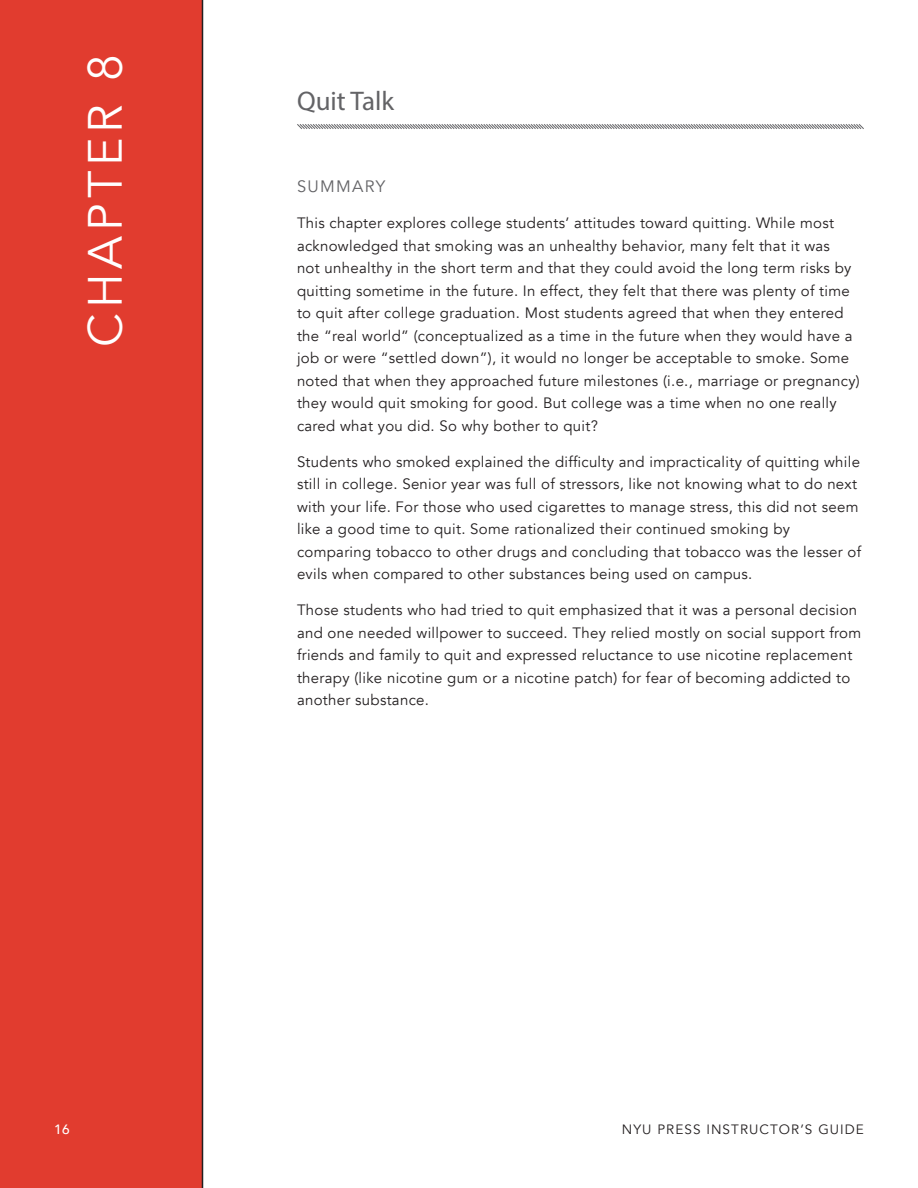
<style>
.page{position:relative;width:918px;height:1188px;background:#fff}
.page>*{position:absolute;margin:0;border:0;box-sizing:border-box;transform-origin:0 0}
.t1{font:48px "Avenir";letter-spacing:.1em;color:#fff}
.t2{font:27px "Myriad Pro";color:#636366}
.t3{font:16.5px "Avenir";letter-spacing:.08em;color:#636366}
.t4{font:15px/22.5px "Avenir";letter-spacing:.02em;color:#231f20}
.t5{font:13.5px "Avenir";letter-spacing:.08em;color:#231f20}
.t6{font:500 13.5px "Avenir";color:#fff}
</style>
<div class="page">
<div style="left:0;top:0;width:203px;height:1188px;background:#e13c2f"></div>
<svg style="left:297px;top:124px;width:567px;height:5px;background:#b2b2b4"></svg>
<h1 class="t1" style="left:77px;top:347px;width:293px;rotate:-90deg">CHAPTER 8</h1>
<h2 class="t2" style="left:297px;top:85px;width:99px">Quit Talk</h2>
<p class="t3" style="left:297px;top:176px;width:90px">SUMMARY</p>
<p class="t4" style="left:297px;top:212px;width:564px">This chapter explores college students’ attitudes toward quitting. While most acknowledged that smoking was an unhealthy behavior, many felt that it was<br>not unhealthy in the short term and that they could avoid the long term risks by quitting sometime in the future. In effect, they felt that there was plenty of time to quit after college graduation. Most students agreed that when they entered the “real world” (conceptualized as a time in the future when they would have a job or were “settled down”), it would no longer be acceptable to smoke. Some noted that when they approached future milestones (i.e., marriage or pregnancy) they would quit smoking for good. But college was a time when no one really cared what you did. So why bother to quit?</p>
<p class="t4" style="left:297px;top:450px;width:566px">Students who smoked explained the difficulty and impracticality of quitting while still in college. Senior year was full of stressors, like not knowing what to do next with your life. For those who used cigarettes to manage stress, this did not seem like a good time to quit. Some rationalized their continued smoking by comparing tobacco to other drugs and concluding that tobacco was the lesser of evils when compared to other substances being used on campus.</p>
<p class="t4" style="left:297px;top:599px;width:566px">Those students who had tried to quit emphasized that it was a personal decision and one needed willpower to succeed. They relied mostly on social support from friends and family to quit and expressed reluctance to use nicotine replacement therapy (like nicotine gum or a nicotine patch) for fear of becoming addicted to another substance.</p>
<p class="t6" style="left:54px;top:1118px;width:17px">16</p>
<p class="t5" style="left:622px;top:1121px;width:244px">NYU PRESS INSTRUCTOR’S GUIDE</p>
</div>
